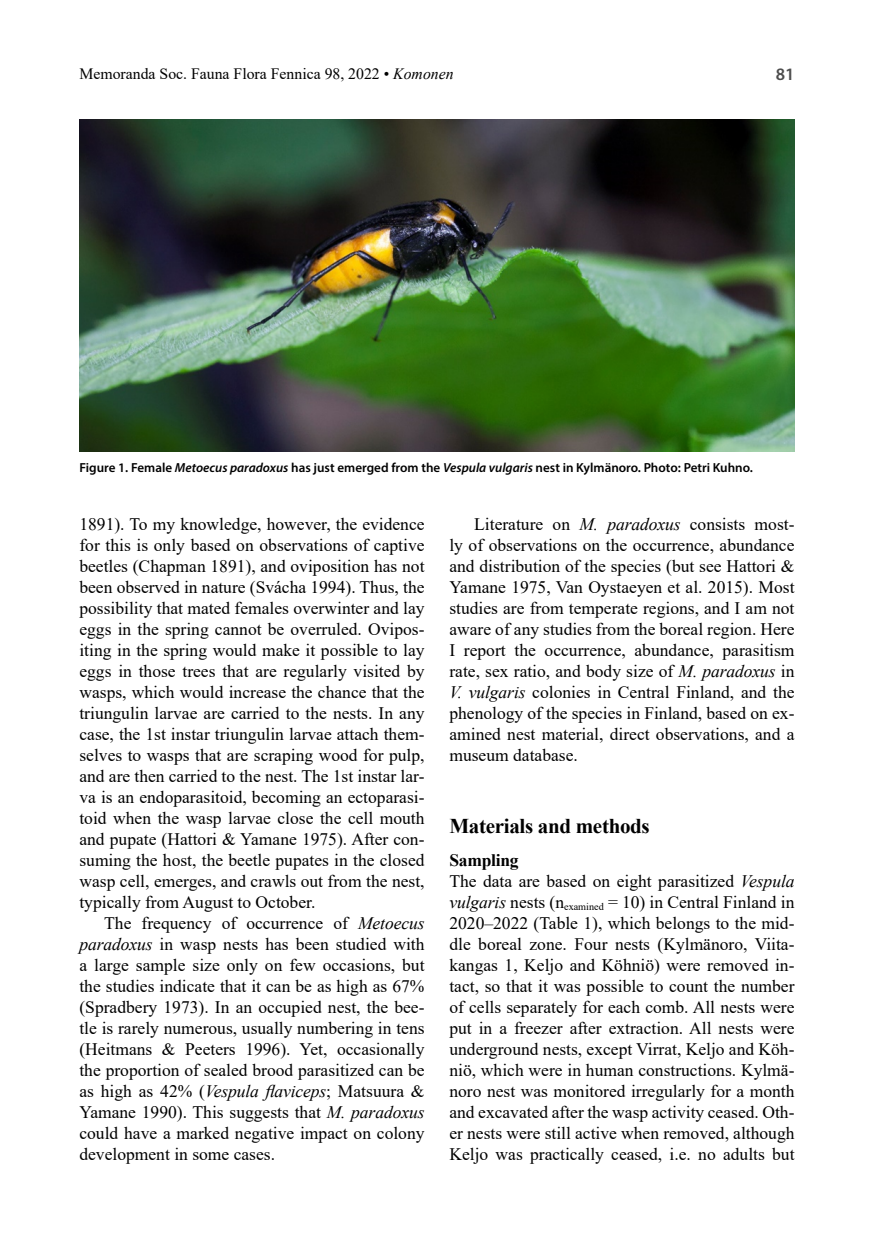
<style>
.page{position:relative;width:874px;height:1241px;background:#fff}
.page>*{position:absolute;margin:0;border:0;box-sizing:border-box;transform-origin:0 0}
.t1{font:700 21px "Times New Roman";letter-spacing:-.015em;color:#000}
.t2{font:17.5px/21px "Times New Roman";color:#000;text-align:justify}
.t3{font:600 17.5px "Myriad Pro";color:#4d4d4d}
.t4{font:15.75px "Times New Roman";color:#000}
.t5{font:600 13.12px "Myriad Pro";color:#000}
.s1{font-style:italic}
.s2{font-weight:700}
</style>
<div class="page">
<img style="left:79px;top:119px;width:715px;height:332px">
<p class="t4" style="left:79px;top:63px;width:375px">Memoranda Soc. Fauna Flora Fennica 98, 2022 • <span class="s1">Komonen</span></p>
<p class="t3" style="left:775px;top:63px;width:20px">81</p>
<p class="t5" style="left:79px;top:458px;width:674px">Figure 1. Female <span class="s1">Metoecus paradoxus</span> has just emerged from the <span class="s1">Vespula vulgaris</span> nest in Kylmänoro. Photo: Petri Kuhno.</p>
<p class="t2" style="left:79px;top:512px;width:346px">1891). To my knowledge, however, the evidence for this is only based on observations of captive beetles (Chapman 1891), and oviposition has not been observed in nature (Svácha 1994). Thus, the possibility that mated females overwinter and lay eggs in the spring cannot be overruled. Ovipos&shy;iting in the spring would make it possible to lay eggs in those trees that are regularly visited by wasps, which would increase the chance that the triungulin larvae are carried to the nests. In any case, the 1st instar triungulin larvae attach them&shy;selves to wasps that are scraping wood for pulp, and are then carried to the nest. The 1st instar lar&shy;va is an endoparasitoid, becoming an ectoparasi&shy;toid when the wasp larvae close the cell mouth and pupate (Hattori &amp; Yamane 1975). After con&shy;suming the host, the beetle pupates in the closed wasp cell, emerges, and crawls out from the nest, typically from August to October.</p>
<p class="t2" style="left:79px;top:911px;width:346px;text-indent:25px">The frequency of occurrence of <span class="s1">Metoecus paradoxus</span> in wasp nests has been studied with a large sample size only on few occasions, but the studies indicate that it can be as high as 67% (Spradbery 1973). In an occupied nest, the bee&shy;tle is rarely numerous, usually numbering in tens (Heitmans &amp; Peeters 1996). Yet, occasionally the proportion of sealed brood parasitized can be as high as 42% (<span class="s1">Vespula flaviceps</span>; Matsuura &amp; Yamane 1990). This suggests that <span class="s1">M. paradoxus </span>could have a marked negative impact on colony development in some cases.</p>
<p class="t2" style="left:449px;top:512px;width:346px;text-indent:25px">Literature on <span class="s1">M. paradoxus</span> consists most&shy;ly of observations on the occurrence, abundance and distribution of the species (but see Hattori &amp; Yamane 1975, Van Oystaeyen et al. 2015). Most studies are from temperate regions, and I am not aware of any studies from the boreal region. Here I report the occurrence, abundance, parasitism rate, sex ratio, and body size of <span class="s1">M. paradoxus</span> in <span class="s1">V. vulgaris</span> colonies in Central Finland, and the phenology of the species in Finland, based on ex&shy;amined nest material, direct observations, and a museum database.</p>
<p class="t1" style="left:449px;top:810px;width:202px">Materials and methods</p>
<p class="t2" style="left:449px;top:848px;width:346px;text-align:left"><span class="s2">Sampling<br></span>The data are based on eight parasitized <span class="s1">Vespula vulgaris</span> nests (n<sub>examined</sub> = 10) in Central Finland in 2020–2022 (Table 1), which belongs to the mid&shy;dle boreal zone. Four nests (Kylmänoro, Viita&shy;kangas 1, Keljo and Köhniö) were removed in&shy;tact, so that it was possible to count the number of cells separately for each comb. All nests were put in a freezer after extraction. All nests were underground nests, except Virrat, Keljo and Köh&shy;niö, which were in human constructions. Kylmä&shy;noro nest was monitored irregularly for a month and excavated after the wasp activity ceased. Oth&shy;er nests were still active when removed, although Keljo was practically ceased, i.e. no adults but</p>
</div>
